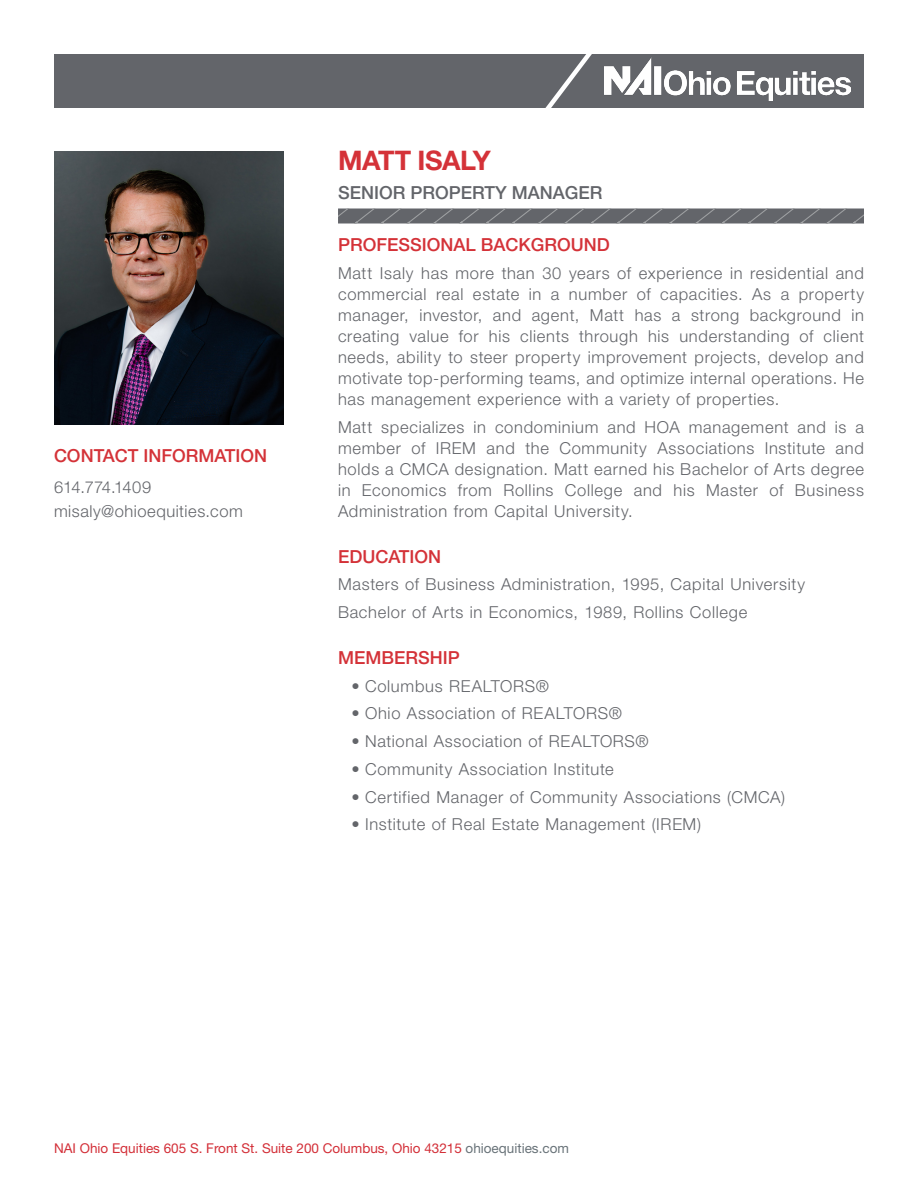
<style>
.page{position:relative;width:918px;height:1188px;background:#fff}
.page>*{position:absolute;margin:0;border:0;box-sizing:border-box;transform-origin:0 0}
.Agent_Name{font:700 27px "Helvetica Neue LT Std";letter-spacing:-.015em;color:#d43238}
.Sub_Heading_-_Red_Helvetica_All_Caps{font:500 18px "Helvetica Neue LT Std";color:#d43238}
.Sub_Heading_-_Grey_Helvetica_-_All_Caps{font:500 18px "Helvetica Neue LT Std";color:#63656a}
.Body_-_Grey_Helvetica{font:300 16.5px/21px "Helvetica Neue LT Std";letter-spacing:.04em;color:#63656a;text-align:justify}
.Job_Title{font:300 16.5px "Helvetica Neue LT Std";letter-spacing:.03em;color:#63656a}
.Job_Title-2{font:300 16.5px "Helvetica Neue LT Std";letter-spacing:-.005em;color:#63656a}
.Footer_-_Body{font:13.5px "Helvetica Neue LT Std";color:#d32f38}
.s1{color:#697379}
</style>
<div class="page">
<img style="left:54px;top:151px;width:229px;height:273px">
<div style="left:54px;top:54px;width:810px;height:54px;background:#63656a"></div>
<img style="left:605px;top:58px;width:245px;height:43px">
<svg style="left:545px;top:54px;width:47px;height:54px"></svg>
<svg style="left:338px;top:208px;width:526px;height:16px;background:#707176"></svg>
<p class="Sub_Heading_-_Red_Helvetica_All_Caps" style="left:54px;top:445px;width:215px">CONTACT INFORMATION</p>
<p class="Job_Title-2" style="left:54px;top:477px;width:99px">614.774.1409</p>
<p class="Job_Title" style="left:54px;top:501px;width:190px">misaly@ohioequities.com</p>
<p class="Agent_Name" style="left:338px;top:144px;width:154px">MATT ISALY</p>
<p class="Sub_Heading_-_Grey_Helvetica_-_All_Caps" style="left:338px;top:182px;width:266px">SENIOR PROPERTY MANAGER</p>
<p class="Sub_Heading_-_Red_Helvetica_All_Caps" style="left:338px;top:234px;width:273px">PROFESSIONAL BACKGROUND</p>
<p class="Body_-_Grey_Helvetica" style="left:338px;top:263px;width:528px">Matt Isaly has more than 30 years of experience in residential and commercial real estate in a number of capacities. As a property manager, investor, and agent, Matt has a strong background in creating value for his clients through his understanding of client needs, ability to steer property improvement projects, develop and motivate top-performing teams, and optimize internal operations. He has management experience with a variety of properties.</p>
<p class="Body_-_Grey_Helvetica" style="left:338px;top:416px;width:527px">Matt specializes in condominium and HOA management and is a member of IREM and the Community Associations Institute and holds a CMCA designation. Matt earned his Bachelor of Arts degree in Economics from Rollins College and his Master of Business Administration from Capital University.</p>
<p class="Sub_Heading_-_Red_Helvetica_All_Caps" style="left:338px;top:546px;width:105px">EDUCATION</p>
<p class="Body_-_Grey_Helvetica" style="left:338px;top:574px;width:468px">Masters of Business Administration, 1995, Capital University</p>
<p class="Body_-_Grey_Helvetica" style="left:338px;top:602px;width:411px">Bachelor of Arts in Economics, 1989, Rollins College</p>
<p class="Sub_Heading_-_Red_Helvetica_All_Caps" style="left:338px;top:647px;width:123px">MEMBERSHIP</p>
<p class="Body_-_Grey_Helvetica" style="left:352px;top:675px;width:199px">• Columbus REALTORS®</p>
<p class="Body_-_Grey_Helvetica" style="left:352px;top:703px;width:272px">• Ohio Association of REALTORS®</p>
<p class="Body_-_Grey_Helvetica" style="left:352px;top:731px;width:299px">• National Association of REALTORS®</p>
<p class="Body_-_Grey_Helvetica" style="left:352px;top:758px;width:264px">• Community Association Institute</p>
<p class="Body_-_Grey_Helvetica" style="left:352px;top:786px;width:435px">• Certified Manager of Community Associations (CMCA)</p>
<p class="Body_-_Grey_Helvetica" style="left:352px;top:814px;width:351px">• Institute of Real Estate Management (IREM)</p>
<p class="Footer_-_Body" style="left:54px;top:1141px;width:516px">NAI Ohio Equities 605 S. Front St. Suite 200 Columbus, Ohio 43215 <span class="s1">ohioequities.com</span></p>
</div>
